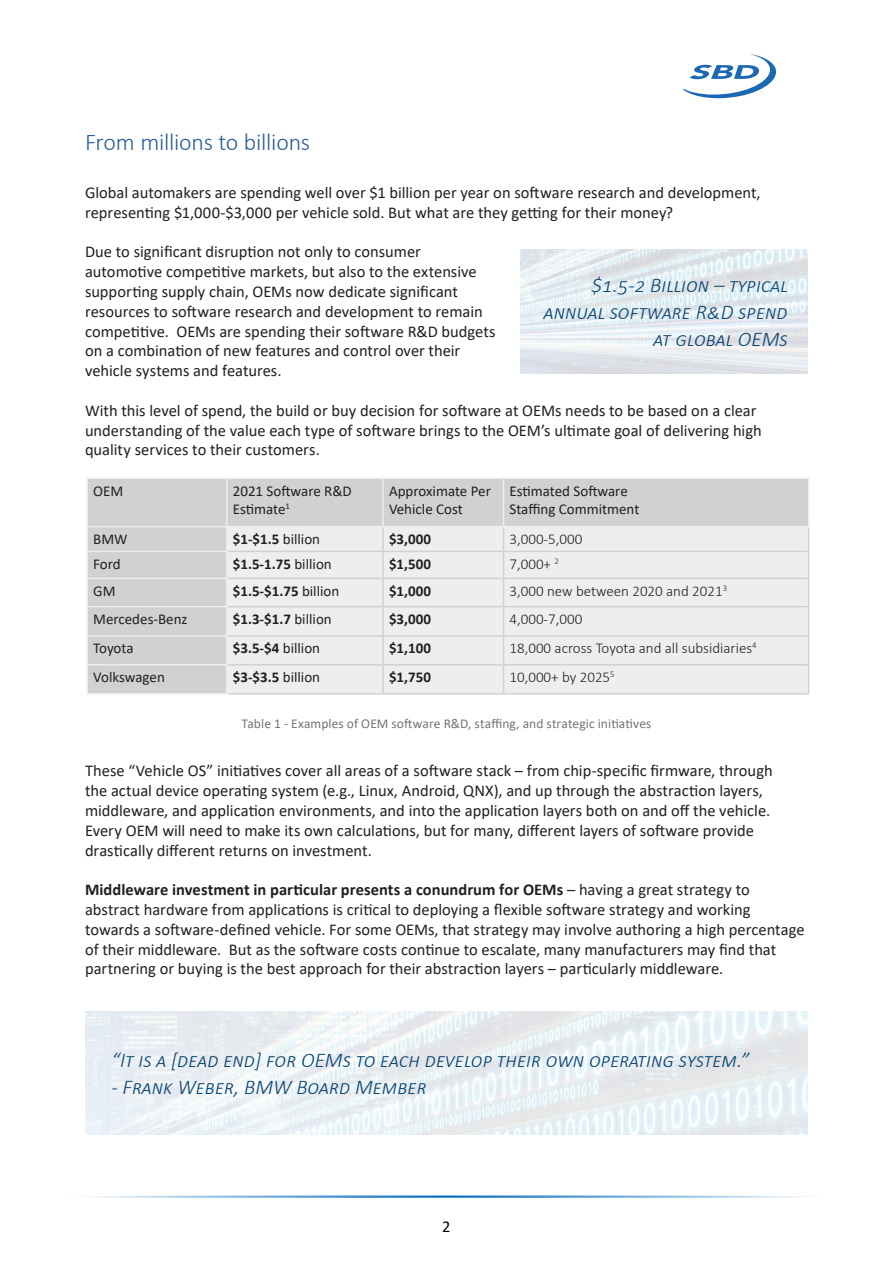
<style>
.page{position:relative;width:893px;height:1263px;background:#fff}
.page>*{position:absolute;margin:0;border:0;box-sizing:border-box;transform-origin:0 0}
.t1{font:300 24px "Calibri";letter-spacing:-.01em;color:#2a5d9d}
.t2{font:italic 300 21px/27px "Calibri";color:#0a4673;text-align:right}
.t3{font:16.5px/19.8px "Calibri";color:#231f20}
.t4{font:16.5px "Calibri";color:#000001}
.t5{font:700 15px "Calibri";color:#231f20}
.t6{font:15px/18px "Calibri";color:#231f20}
.t7{font:300 15px "Calibri";color:#231f20}
.t8{font:13.5px "Calibri";letter-spacing:.005em;color:#727477}
.s1{font-weight:400}
.s2{font-weight:700}
</style>
<div class="page">
<svg style="left:683px;top:54px;width:93px;height:44px"></svg>
<svg style="left:80px;top:1195px;width:733px;height:3px"></svg>
<svg style="left:88px;top:479px;width:721px;height:214px"></svg>
<hr style="left:228px;top:693px;width:155px;height:1px;background:#cfd2d0">
<hr style="left:383px;top:693px;width:120px;height:1px;background:#cfd2d0">
<hr style="left:503px;top:693px;width:306px;height:1px;background:#cfd2d0">
<hr style="left:86px;top:477px;width:141px;height:2px;background:#edefed">
<hr style="left:86px;top:479px;width:2px;height:47px;background:#edefed">
<hr style="left:227px;top:477px;width:156px;height:2px;background:#edefed">
<hr style="left:226px;top:479px;width:2px;height:47px;background:#edefed">
<hr style="left:383px;top:477px;width:120px;height:2px;background:#edefed">
<hr style="left:382px;top:479px;width:2px;height:47px;background:#edefed">
<hr style="left:503px;top:477px;width:306px;height:2px;background:#edefed">
<hr style="left:503px;top:479px;width:1px;height:47px;background:#edefed">
<hr style="left:808px;top:479px;width:1px;height:47px;background:#edefed">
<hr style="left:227px;top:526px;width:156px;height:1px;background:#edefed">
<hr style="left:383px;top:526px;width:120px;height:1px;background:#edefed">
<hr style="left:503px;top:526px;width:306px;height:1px;background:#edefed">
<hr style="left:86px;top:526px;width:141px;height:1px;background:#edefed">
<hr style="left:86px;top:527px;width:2px;height:24px;background:#edefed">
<hr style="left:226px;top:527px;width:2px;height:24px;background:#edefed">
<hr style="left:86px;top:551px;width:142px;height:1px;background:#edefed">
<hr style="left:86px;top:552px;width:2px;height:26px;background:#edefed">
<hr style="left:226px;top:552px;width:2px;height:26px;background:#edefed">
<hr style="left:86px;top:578px;width:142px;height:1px;background:#edefed">
<hr style="left:86px;top:579px;width:2px;height:27px;background:#edefed">
<hr style="left:226px;top:579px;width:2px;height:27px;background:#edefed">
<hr style="left:86px;top:606px;width:142px;height:1px;background:#edefed">
<hr style="left:86px;top:607px;width:2px;height:28px;background:#edefed">
<hr style="left:226px;top:607px;width:2px;height:28px;background:#edefed">
<hr style="left:86px;top:635px;width:142px;height:2px;background:#edefed">
<hr style="left:86px;top:637px;width:2px;height:27px;background:#edefed">
<hr style="left:226px;top:637px;width:2px;height:27px;background:#edefed">
<hr style="left:86px;top:664px;width:142px;height:1px;background:#edefed">
<hr style="left:86px;top:665px;width:2px;height:28px;background:#edefed">
<hr style="left:226px;top:665px;width:2px;height:28px;background:#edefed">
<hr style="left:86px;top:693px;width:142px;height:1px;background:#edefed">
<img style="left:521px;top:250px;width:287px;height:124px">
<img style="left:85px;top:1011px;width:723px;height:124px">
<p class="t1" style="left:85px;top:127px;width:227px">From millions to billions</p>
<p class="t3" style="left:85px;top:182px;width:677px">Global automakers are spending well over $1 billion per year on software research and development, representing $1,000-$3,000 per vehicle sold. But what are they getting for their money?</p>
<p class="t3" style="left:85px;top:242px;width:412px">Due to significant disruption not only to consumer automotive competitive markets, but also to the extensive supporting supply chain, OEMs now dedicate significant resources to software research and development to remain competitive. OEMs are spending their software R&amp;D budgets on a combination of new features and control over their vehicle systems and features.</p>
<p class="t3" style="left:85px;top:400px;width:678px">With this level of spend, the build or buy decision for software at OEMs needs to be based on a clear understanding of the value each type of software brings to the OEM’s ultimate goal of delivering high quality services to their customers.</p>
<p class="t2" style="left:544px;top:271px;width:246px">$1.5-2 Billion – typical annual software R&amp;D spend at global OEMs</p>
<p class="t6" style="left:93px;top:481px;width:32px">OEM</p>
<p class="t6" style="left:233px;top:481px;width:121px">2021 Software R&amp;D<br>Estimate<sup>1</sup></p>
<p class="t6" style="left:389px;top:481px;width:103px">Approximate Per<br>Vehicle Cost</p>
<p class="t6" style="left:509px;top:481px;width:131px">Estimated Software<br>Staffing Commitment</p>
<p class="t6" style="left:93px;top:529px;width:36px">BMW</p>
<p class="t5" style="left:233px;top:528px;width:89px">$1-$1.5 <span class="s1">billion</span></p>
<p class="t5" style="left:389px;top:528px;width:43px">$3,000</p>
<p class="t7" style="left:509px;top:530px;width:74px">3,000-5,000</p>
<p class="t6" style="left:93px;top:554px;width:29px">Ford</p>
<p class="t5" style="left:233px;top:553px;width:101px">$1.5-1.75 <span class="s1">billion</span></p>
<p class="t5" style="left:389px;top:553px;width:43px">$1,500</p>
<p class="t7" style="left:509px;top:554px;width:51px">7,000+ <sup>2</sup></p>
<p class="t6" style="left:93px;top:581px;width:24px">GM</p>
<p class="t5" style="left:233px;top:580px;width:108px">$1.5-$1.75 <span class="s1">billion</span></p>
<p class="t5" style="left:389px;top:580px;width:43px">$1,000</p>
<p class="t7" style="left:509px;top:581px;width:219px">3,000 new between 2020 and 2021<sup>3</sup></p>
<p class="t6" style="left:93px;top:610px;width:96px">Mercedes-Benz</p>
<p class="t5" style="left:233px;top:608px;width:101px">$1.3-$1.7 <span class="s1">billion</span></p>
<p class="t5" style="left:389px;top:608px;width:43px">$3,000</p>
<p class="t7" style="left:509px;top:610px;width:74px">4,000-7,000</p>
<p class="t6" style="left:93px;top:639px;width:42px">Toyota</p>
<p class="t5" style="left:233px;top:638px;width:89px">$3.5-$4 <span class="s1">billion</span></p>
<p class="t5" style="left:389px;top:638px;width:43px">$1,100</p>
<p class="t7" style="left:509px;top:639px;width:249px">18,000 across Toyota and all subsidiaries<sup>4</sup></p>
<p class="t6" style="left:93px;top:668px;width:73px">Volkswagen</p>
<p class="t5" style="left:233px;top:666px;width:89px">$3-$3.5 <span class="s1">billion</span></p>
<p class="t5" style="left:389px;top:666px;width:43px">$1,750</p>
<p class="t7" style="left:509px;top:668px;width:107px">10,000+ by 2025<sup>5</sup></p>
<p class="t8" style="left:242px;top:714px;width:411px">Table 1 - Examples of OEM software R&amp;D, staffing, and strategic initiatives</p>
<p class="t3" style="left:85px;top:761px;width:689px">These “Vehicle OS” initiatives cover all areas of a software stack – from chip-specific firmware, through the actual device operating system (e.g., Linux, Android, QNX), and up through the abstraction layers, middleware, and application environments, and into the application layers both on and off the vehicle.<br>Every OEM will need to make its own calculations, but for many, different layers of software provide drastically different returns on investment.</p>
<p class="t3" style="left:85px;top:879px;width:721px"><span class="s2">Middleware investment in particular presents a conundrum for OEMs</span> – having a great strategy to abstract hardware from applications is critical to deploying a flexible software strategy and working towards a software-defined vehicle. For some OEMs, that strategy may involve authoring a high percentage of their middleware. But as the software costs continue to escalate, many manufacturers may find that partnering or buying is the best approach for their abstraction layers – particularly middleware.</p>
<p class="t2" style="left:111px;top:1046px;width:639px">“It is a [dead end] for OEMs to each develop their own operating system.”</p>
<p class="t2" style="left:111px;top:1073px;width:317px">- Frank Weber, BMW Board Member</p>
<p class="t4" style="left:442px;top:1215px;width:10px">2</p>
</div>
